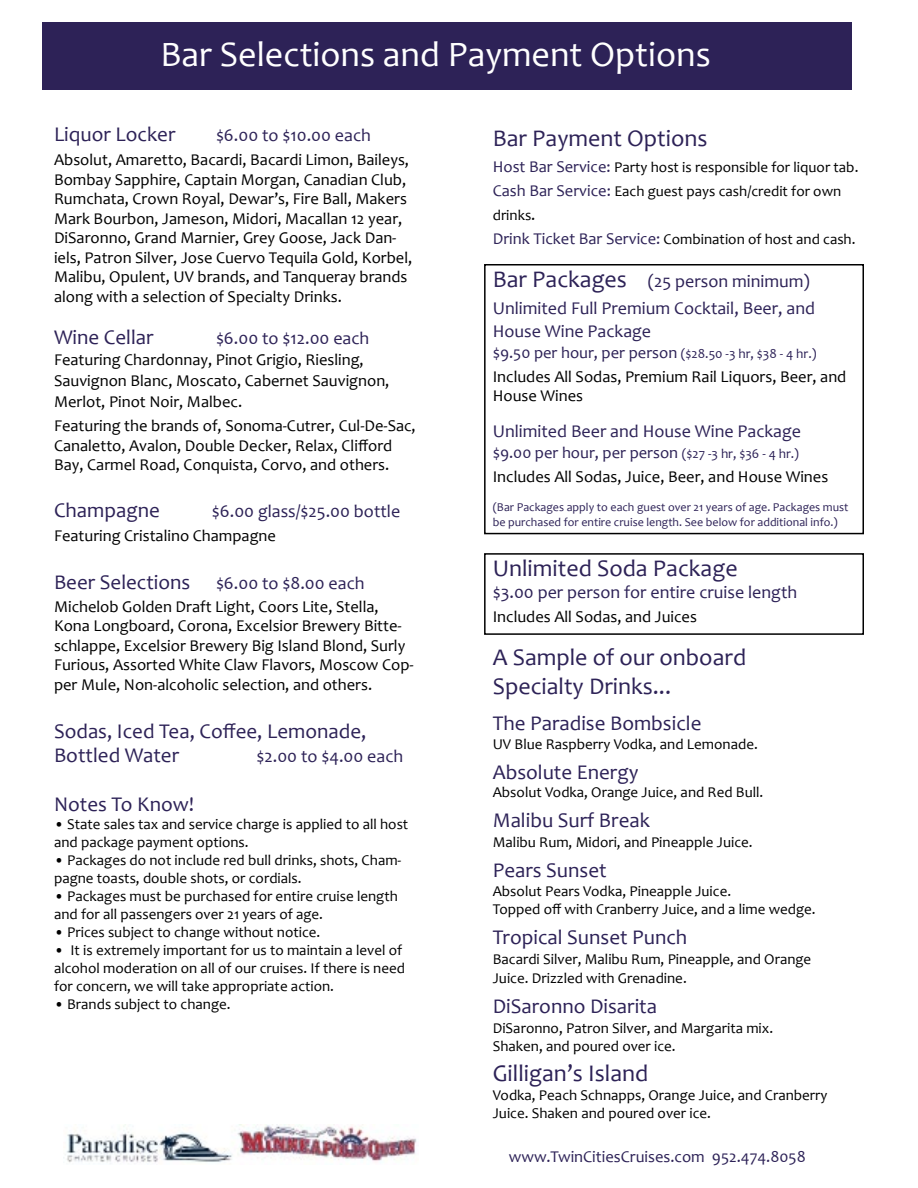
<style>
.page{position:relative;width:918px;height:1188px;background:#fff}
.page>*{position:absolute;margin:0;border:0;box-sizing:border-box;transform-origin:0 0}
.t1{font:36px "Candara";color:#fff}
.t2{font:24px "Candara";color:#2d2257}
.t3{font:21px "Candara";color:#2d2257}
.t4{font:18px "Candara";color:#2d2257}
.t5{font:16.5px/19.5px "Candara";color:#000}
.t6{font:16.5px "Candara";color:#2d2257}
.t7{font:15px/18px "Candara";color:#000}
.t8{font:12px "Candara";color:#2d2257}
.s1{font-size:16.5px;color:#2d2257}
.s2{font-size:16.5px}
.s3{font-size:24px}
.s4{font-size:13.5px}
</style>
<div class="page">
<div style="left:42px;top:22px;width:810px;height:68px;background:#2d2257"></div>
<div style="left:484px;top:264px;width:380px;height:270px;border:2px solid #000"></div>
<img style="left:63px;top:1124px;width:354px;height:39px">
<div style="left:484px;top:553px;width:380px;height:82px;border:2px solid #000"></div>
<p class="t1" style="left:160px;top:31px;width:552px">Bar Selections and Payment Options</p>
<p class="t3" style="left:54px;top:121px;width:123px">Liquor Locker</p>
<p class="t4" style="left:216px;top:124px;width:156px">$6.00 to $10.00 each</p>
<p class="t5" style="left:54px;top:150px;width:360px">Absolut, Amaretto, Bacardi, Bacardi Limon, Baileys, Bombay Sapphire, Captain Morgan, Canadian Club, Rumchata, Crown Royal, Dewar’s, Fire Ball, Makers Mark Bourbon, Jameson, Midori, Macallan 12 year, DiSaronno, Grand Marnier, Grey Goose, Jack Dan&shy;iels, Patron Silver, Jose Cuervo Tequila Gold, Korbel, Malibu, Opulent, UV brands, and Tanqueray brands along with a selection of Specialty Drinks.</p>
<p class="t3" style="left:54px;top:324px;width:101px">Wine Cellar</p>
<p class="t4" style="left:216px;top:327px;width:155px">$6.00 to $12.00 each</p>
<p class="t5" style="left:54px;top:349px;width:311px">Featuring Chardonnay, Pinot Grigio, Riesling,</p>
<p class="t5" style="left:54px;top:370px;width:337px;line-height:21px">Sauvignon Blanc, Moscato, Cabernet Sauvignon,<br>Merlot, Pinot Noir, Malbec.</p>
<p class="t5" style="left:54px;top:415px;width:363px">Featuring the brands of, Sonoma-Cutrer, Cul-De-Sac,<br>Canaletto, Avalon, Double Decker, Relax, Clifford<br>Bay, Carmel Road, Conquista, Corvo, and others.</p>
<p class="t3" style="left:54px;top:497px;width:107px">Champagne</p>
<p class="t4" style="left:212px;top:500px;width:190px">$6.00 glass/$25.00 bottle</p>
<p class="t5" style="left:54px;top:526px;width:224px">Featuring Cristalino Champagne</p>
<p class="t3" style="left:54px;top:569px;width:138px">Beer Selections</p>
<p class="t4" style="left:216px;top:572px;width:150px">$6.00 to $8.00 each</p>
<p class="t5" style="left:54px;top:596px;width:361px">Michelob Golden Draft Light, Coors Lite, Stella, Kona Longboard, Corona, Excelsior Brewery Bitte&shy;schlappe, Excelsior Brewery Big Island Blond, Surly Furious, Assorted White Claw Flavors, Moscow Cop&shy;per Mule, Non-alcoholic selection, and others.</p>
<p class="t3" style="left:54px;top:718px;width:314px">Sodas, Iced Tea, Coffee, Lemonade,</p>
<p class="t3" style="left:54px;top:742px;width:127px">Bottled Water</p>
<p class="t4" style="left:257px;top:744px;width:148px">$2.00 to $4.00 each</p>
<p class="t3" style="left:54px;top:791px;width:142px">Notes To Know!</p>
<p class="t7" style="left:54px;top:815px;width:356px">• State sales tax and service charge is applied to all host and package payment options.</p>
<p class="t7" style="left:54px;top:851px;width:349px">• Packages do not include red bull drinks, shots, Cham&shy;pagne toasts, double shots, or cordials.</p>
<p class="t7" style="left:54px;top:887px;width:345px">• Packages must be purchased for entire cruise length and for all passengers over 21 years of age.</p>
<p class="t7" style="left:54px;top:923px;width:268px">• Prices subject to change without notice.</p>
<p class="t7" style="left:54px;top:941px;width:353px">• It is extremely important for us to maintain a level of alcohol moderation on all of our cruises. If there is need for concern, we will take appropriate action.</p>
<p class="t7" style="left:54px;top:995px;width:178px">• Brands subject to change.</p>
<p class="t2" style="left:493px;top:124px;width:216px">Bar Payment Options</p>
<p class="t7" style="left:493px;top:158px;width:367px"><span class="s1">Host Bar Service:</span> Party host is responsible for liquor tab.</p>
<p class="t7" style="left:493px;top:179px;width:350px;line-height:24px"><span class="s1">Cash Bar Service:</span> Each guest pays cash/credit for own drinks<span class="s2">.</span></p>
<p class="t7" style="left:493px;top:230px;width:364px"><span class="s1">Drink Ticket Bar Service:</span> Combination of host and cash.</p>
<p class="t4" style="left:493px;top:270px;width:319px"><span class="s3">Bar Packages</span> (25 person minimum)</p>
<p class="t4" style="left:493px;top:297px;width:324px">Unlimited Full Premium Cocktail, Beer, and</p>
<p class="t4" style="left:493px;top:319px;width:160px">House Wine Package</p>
<p class="t6" style="left:493px;top:342px;width:325px">$9.50 per hour, per person <span class="s4">($28.50 -3 hr, $38 - 4 hr.)</span></p>
<p class="t5" style="left:493px;top:366px;width:355px">Includes All Sodas, Premium Rail Liquors, Beer, and</p>
<p class="t5" style="left:493px;top:386px;width:92px">House Wines</p>
<p class="t4" style="left:493px;top:420px;width:310px">Unlimited Beer and House Wine Package</p>
<p class="t6" style="left:493px;top:443px;width:308px">$9.00 per hour, per person <span class="s4">($27 -3 hr, $36 - 4 hr.)</span></p>
<p class="t5" style="left:493px;top:467px;width:337px">Includes All Sodas, Juice, Beer, and House Wines</p>
<p class="t8" style="left:493px;top:500px;width:357px">(Bar Packages apply to each guest over 21 years of age. Packages must</p>
<p class="t8" style="left:493px;top:514px;width:347px">be purchased for entire cruise length. See below for additional info.)</p>
<p class="t2" style="left:493px;top:553px;width:246px">Unlimited Soda Package</p>
<p class="t4" style="left:493px;top:580px;width:306px">$3.00 per person for entire cruise length</p>
<p class="t5" style="left:493px;top:606px;width:206px">Includes All Sodas, and Juices</p>
<p class="t2" style="left:493px;top:642px;width:255px">A Sample of our onboard</p>
<p class="t2" style="left:493px;top:671px;width:180px">Specialty Drinks...</p>
<p class="t3" style="left:493px;top:710px;width:210px">The Paradise Bombsicle</p>
<p class="t7" style="left:493px;top:735px;width:267px">UV Blue Raspberry Vodka, and Lemonade.</p>
<p class="t3" style="left:493px;top:759px;width:147px">Absolute Energy</p>
<p class="t7" style="left:493px;top:783px;width:272px">Absolut Vodka, Orange Juice, and Red Bull.</p>
<p class="t3" style="left:493px;top:807px;width:159px">Malibu Surf Break</p>
<p class="t7" style="left:493px;top:833px;width:261px">Malibu Rum, Midori, and Pineapple Juice.</p>
<p class="t3" style="left:493px;top:857px;width:115px">Pears Sunset</p>
<p class="t7" style="left:493px;top:882px;width:240px">Absolut Pears Vodka, Pineapple Juice.</p>
<p class="t7" style="left:493px;top:900px;width:324px">Topped off with Cranberry Juice, and a lime wedge.</p>
<p class="t3" style="left:493px;top:924px;width:196px">Tropical Sunset Punch</p>
<p class="t7" style="left:493px;top:950px;width:320px">Bacardi Silver, Malibu Rum, Pineapple, and Orange</p>
<p class="t7" style="left:493px;top:969px;width:196px">Juice. Drizzled with Grenadine.</p>
<p class="t3" style="left:493px;top:993px;width:166px">DiSaronno Disarita</p>
<p class="t7" style="left:493px;top:1019px;width:282px">DiSaronno, Patron Silver, and Margarita mix.</p>
<p class="t7" style="left:493px;top:1037px;width:184px">Shaken, and poured over ice.</p>
<p class="t2" style="left:493px;top:1058px;width:157px">Gilligan’s Island</p>
<p class="t7" style="left:493px;top:1086px;width:336px">Vodka, Peach Schnapps, Orange Juice, and Cranberry</p>
<p class="t7" style="left:493px;top:1104px;width:220px">Juice. Shaken and poured over ice.</p>
<p class="t6" style="left:509px;top:1147px;width:299px">www.TwinCitiesCruises.com 952.474.8058</p>
</div>
